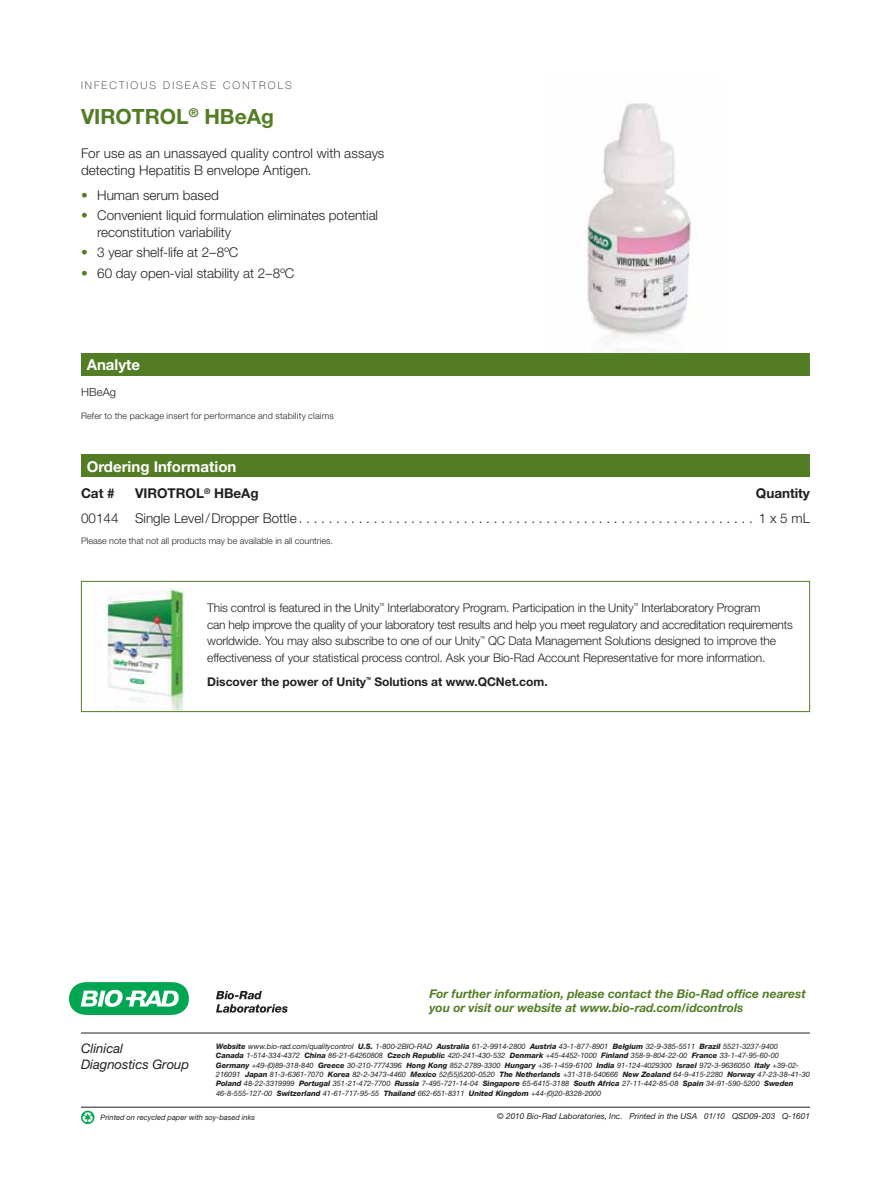
<style>
.page{position:relative;width:891px;height:1188px;background:#fff}
.page>*{position:absolute;margin:0;border:0;box-sizing:border-box;transform-origin:0 0}
.t1{font:700 21px "Helvetica Neue";color:#527d24}
.t2{font:700 15px "Helvetica Neue";color:#fff}
.t3{font:300 13.5px/16.5px "Helvetica Neue";color:#231f20}
.t4{font:700 13.5px "Helvetica Neue";color:#231f20}
.t5{font:italic 13.2px/15.8px "Helvetica Neue";color:#231f20}
.t6{font:300 12px/16.5px "Helvetica Neue";letter-spacing:-.01em;color:#231f20}
.t7{font:italic 700 12px/14.4px "Helvetica Neue";color:#527d24}
.t8{font:700 12px "Helvetica Neue";color:#231f20}
.t9{font:300 11.25px "Helvetica Neue";letter-spacing:.015em;color:#231f20}
.t10{font:100 10.5px "Helvetica Neue";letter-spacing:.2em;color:#231f20}
.t11{font:300 9px "Helvetica Neue";color:#231f20}
.t12{font:300 9px "Helvetica Neue";letter-spacing:.02em;color:#231f20}
.t13{font:italic 8.25px "Helvetica Neue";color:#231f20}
.t14{font:italic 7.5px/9.3px "Helvetica Neue";letter-spacing:-.01em;color:#231f20}
.s1{font-weight:100;font-stretch:condensed;color:#527d24}
.s2{font-weight:800}
</style>
<div class="page">
<img style="left:585px;top:103px;width:106px;height:250px">
<div style="left:81px;top:581px;width:729px;height:131px;border:1px solid #527d24"></div>
<img style="left:106px;top:589px;width:79px;height:121px">
<div style="left:81px;top:454px;width:729px;height:23px;background:#527d24"></div>
<div style="left:81px;top:353px;width:729px;height:23px;background:#527d24"></div>
<hr style="left:81px;top:1033px;width:729px;height:1px;background:#231f20">
<hr style="left:81px;top:1107px;width:729px;height:1px;background:#231f20">
<svg style="left:69px;top:982px;width:120px;height:33px"></svg>
<svg style="left:216px;top:991px;width:72px;height:22px"></svg>
<svg style="left:81px;top:1111px;width:13px;height:13px"></svg>
<svg style="left:82px;top:1112px;width:11px;height:11px"></svg>
<h3 class="t10" style="left:81px;top:80px;width:212px">INFECTI OUS DI SEASE CONTROLS</h3>
<h1 class="t1" style="left:81px;top:104px;width:194px">VIROTROL<sup>®</sup> HBeAg</h1>
<h3 class="t3" style="left:81px;top:145px;width:305px">For use as an unassayed quality control with assays detecting Hepatitis B envelope Antigen.</h3>
<h3 class="t3" style="left:81px;top:186px;width:139px"><span class="s1">•</span> Human serum based</h3>
<h3 class="t3" style="left:97px;top:207px;width:282px;text-indent:-16px"><span class="s1">•</span> Convenient liquid formulation eliminates potential reconstitution variability</h3>
<h3 class="t3" style="left:81px;top:244px;width:159px"><span class="s1">•</span> 3 year shelf-life at 2–8ºC</h3>
<h3 class="t3" style="left:81px;top:264px;width:215px"><span class="s1">•</span> 60 day open-vial stability at 2–8ºC</h3>
<h2 class="t2" style="left:87px;top:355px;width:55px">Analyte</h2>
<h3 class="t9" style="left:81px;top:385px;width:37px">HBeAg</h3>
<p class="t12" style="left:81px;top:410px;width:254px">Refer to the package insert for performance and stability claims</p>
<h2 class="t2" style="left:87px;top:457px;width:151px">Ordering Information</h2>
<h3 class="t4" style="left:81px;top:485px;width:35px">Cat #</h3>
<h3 class="t4" style="left:135px;top:485px;width:125px">VIROTROL<sup>®</sup> HBeAg</h3>
<h3 class="t4" style="left:756px;top:485px;width:56px">Quantity</h3>
<h3 class="t3" style="left:81px;top:510px;width:221px">00144 Single Level/Dropper Bottle..............................................................</h3>
<h3 class="t3" style="left:759px;top:510px;width:53px">1 x 5 mL</h3>
<p class="t11" style="left:81px;top:536px;width:253px">Please note that not all products may be available in all countries.</p>
<p class="t6" style="left:207px;top:600px;width:587px">This control is featured in the Unity<sup>™</sup> Interlaboratory Program. Participation in the Unity<sup>™</sup> Interlaboratory Program<br>can help improve the quality of your laboratory test results and help you meet regulatory and accreditation requirements worldwide. You may also subscribe to one of our Unity<sup>™</sup> QC Data Management Solutions designed to improve the effectiveness of your statistical process control. Ask your Bio-Rad Account Representative for more information.</p>
<h3 class="t8" style="left:207px;top:675px;width:342px">Discover the power of Unity<sup>™</sup> Solutions at www.QCNet.com.</h3>
<h3 class="t7" style="left:429px;top:986px;width:378px">For further information, please contact the Bio-Rad office nearest you or visit our website at www.bio-rad.com/idcontrols</h3>
<h3 class="t5" style="left:81px;top:1041px;width:110px">Clinical<br>Diagnostics Group</h3>
<p class="t14" style="left:216px;top:1042px;width:595px"><span class="s2">Website</span> www.bio-rad.com/qualitycontrol <span class="s2">U.S.</span> 1-800-2BIO-RAD <span class="s2">Australia</span> 61-2-9914-2800 <span class="s2">Austria</span> 43-1-877-8901 <span class="s2">Belgium</span> 32-9-385-5511 <span class="s2">Brazil</span> 5521-3237-9400<br><span class="s2">Canada</span> 1-514-334-4372 <span class="s2">China</span> 86-21-64260808 <span class="s2">Czech Republic</span> 420-241-430-532 <span class="s2">Denmark</span> +45-4452-1000 <span class="s2">Finland</span> 358-9-804-22-00 <span class="s2">France</span> 33-1-47-95-60-00<br><span class="s2">Germany</span> +49-(0)89-318-840 <span class="s2">Greece</span> 30-210-7774396 <span class="s2">Hong Kong</span> 852-2789-3300 <span class="s2">Hungary</span> +36-1-459-6100 <span class="s2">India</span> 91-124-4029300 <span class="s2">Israel</span> 972-3-9636050 <span class="s2">Italy</span> +39-02- 216091 <span class="s2">Japan</span> 81-3-6361-7070 <span class="s2">Korea</span> 82-2-3473-4460 <span class="s2">Mexico</span> 52(55)5200-0520 <span class="s2">The Netherlands</span> +31-318-540666 <span class="s2">New Zealand</span> 64-9-415-2280 <span class="s2">Norway</span> 47-23-38-41-30<br><span class="s2">Poland</span> 48-22-3319999 <span class="s2">Portugal</span> 351-21-472-7700 <span class="s2">Russia</span> 7-495-721-14-04 <span class="s2">Singapore</span> 65-6415-3188 <span class="s2">South Africa</span> 27-11-442-85-08 <span class="s2">Spain</span> 34-91-590-5200 <span class="s2">Sweden </span>46-8-555-127-00 <span class="s2">Switzerland</span> 41-61-717-95-55 <span class="s2">Thailand</span> 662-651-8311 <span class="s2">United Kingdom</span> +44-(0)20-8328-2000</p>
<p class="t13" style="left:497px;top:1111px;width:314px">© 2010 Bio-Rad Laboratories, Inc. Printed in the USA 01/10 QSD09-203 Q-1601</p>
<p class="t14" style="left:100px;top:1112px;width:156px">Printed on recycled paper with soy-based inks</p>
</div>
